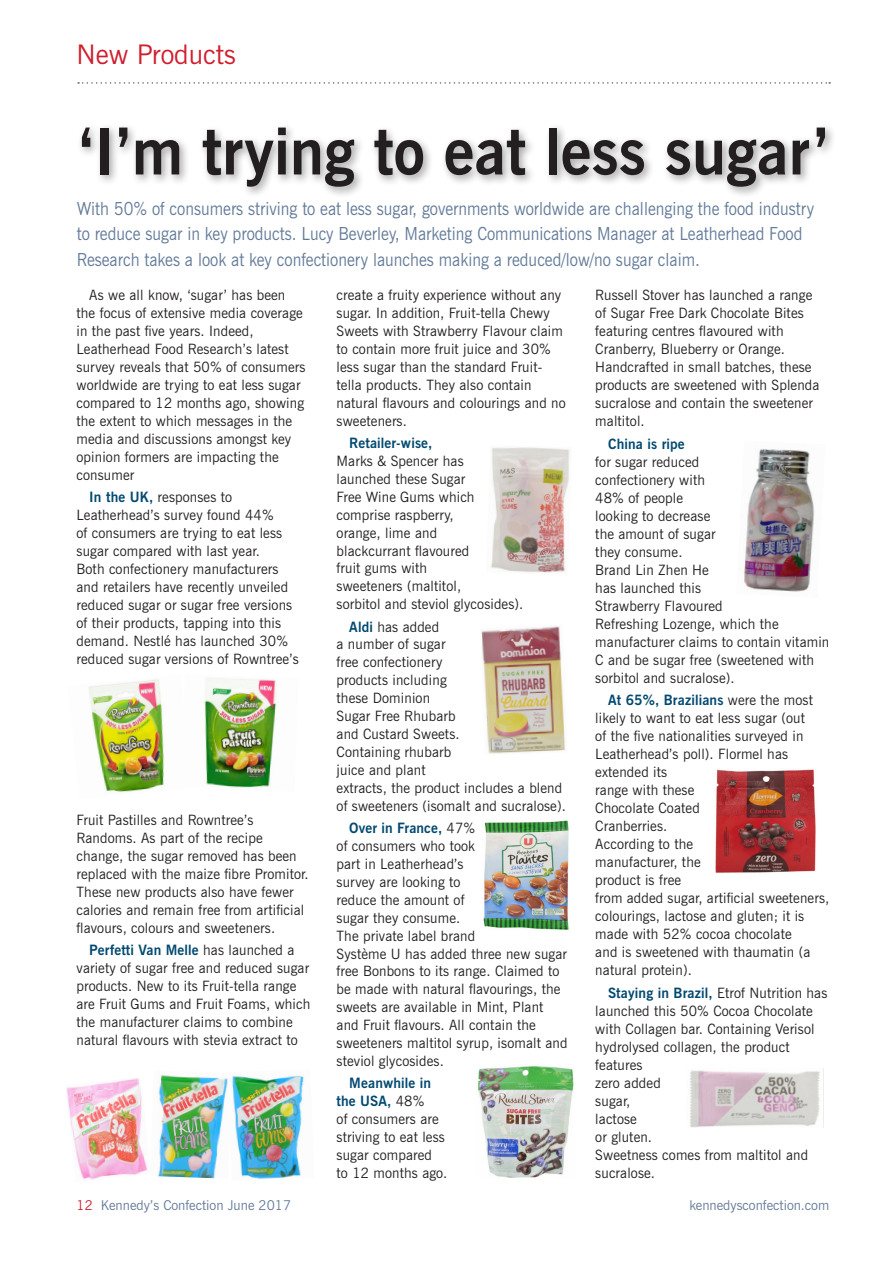
<style>
.page{position:relative;width:893px;height:1263px;background:#fff}
.page>*{position:absolute;margin:0;border:0;box-sizing:border-box;transform-origin:0 0}
.t1{font:700 64.5px "News Gothic BT";color:#231f20;scale:.96 1}
.t2{font:27px "News Gothic BT";color:#d01e2e}
.t3{font:18px/25.5px "News Gothic BT";color:#647b99;scale:.9 1}
.t4{font:14.25px/18px "News Gothic BT";letter-spacing:.01em;color:#231f20}
.t5{font:700 14.25px "News Gothic BT";letter-spacing:.01em;color:#024970}
.t6{font:13.5px "News Gothic BT";color:#647b99}
.s1{font-weight:700;color:#024970}
.s2{color:#d01e2e}
</style>
<div class="page">
<svg style="left:78px;top:82px;width:752px;height:2px"></svg>
<div style="left:77px;top:123px;width:759px;height:75px;background:#231f20;opacity:.4"></div>
<img style="left:204px;top:678px;width:73px;height:110px">
<img style="left:89px;top:679px;width:75px;height:113px">
<img style="left:158px;top:1075px;width:70px;height:104px">
<img style="left:66px;top:1078px;width:82px;height:102px">
<img style="left:231px;top:1075px;width:73px;height:104px">
<img style="left:491px;top:447px;width:79px;height:126px">
<img style="left:481px;top:626px;width:85px;height:128px">
<img style="left:483px;top:820px;width:86px;height:110px">
<img style="left:478px;top:1066px;width:96px;height:112px">
<img style="left:744px;top:448px;width:71px;height:144px">
<img style="left:715px;top:769px;width:101px;height:104px">
<img style="left:689px;top:1070px;width:131px;height:58px">
<h2 class="t2" style="left:77px;top:38px;width:161px">New Products</h2>
<h1 class="t1" style="left:78px;top:112px;width:784px">‘I’m trying to eat less sugar’</h1>
<p class="t3" style="left:77px;top:195px;width:821px">With 50% of consumers striving to eat less sugar, governments worldwide are challenging the food industry to reduce sugar in key products. Lucy Beverley, Marketing Communications Manager at Leatherhead Food<br>Research takes a look at key confectionery launches making a reduced/low/no sugar claim.</p>
<p class="t4" style="left:77px;top:286px;width:230px;text-indent:13px">As we all know, ‘sugar’ has been the focus of extensive media coverage in the past five years. Indeed,<br>Leatherhead Food Research’s latest survey reveals that 50% of consumers worldwide are trying to eat less sugar compared to 12 months ago, showing the extent to which messages in the media and discussions amongst key opinion formers are impacting the consumer</p>
<p class="t4" style="left:77px;top:488px;width:224px;text-indent:13px"><span class="s1">In the UK,</span> responses to Leatherhead’s survey found 44%<br>of consumers are trying to eat less sugar compared with last year.<br>Both confectionery manufacturers and retailers have recently unveiled reduced sugar or sugar free versions of their products, tapping into this demand. Nestlé has launched 30% reduced sugar versions of Rowntree’s</p>
<p class="t4" style="left:595px;top:286px;width:226px">Russell Stover has launched a range of Sugar Free Dark Chocolate Bites featuring centres flavoured with<br>Cranberry, Blueberry or Orange.<br>Handcrafted in small batches, these products are sweetened with Splenda sucralose and contain the sweetener maltitol.</p>
<p class="t5" style="left:608px;top:435px;width:78px">China is ripe</p>
<p class="t4" style="left:595px;top:452px;width:236px">for sugar reduced<br>confectionery with<br>48% of people<br>looking to decrease<br>the amount of sugar<br>they consume.<br>Brand Lin Zhen He<br>has launched this<br>Strawberry Flavoured<br>Refreshing Lozenge, which the manufacturer claims to contain vitamin<br>C and be sugar free (sweetened with sorbitol and sucralose).</p>
<p class="t4" style="left:595px;top:691px;width:236px;text-indent:13px"><span class="s1">At 65%, Brazilians</span> were the most likely to want to eat less sugar (out<br>of the five nationalities surveyed in<br>Leatherhead’s poll). Flormel has extended its<br>range with these<br>Chocolate Coated<br>Cranberries.<br>According to the<br>manufacturer, the<br>product is free<br>from added sugar, artificial sweeteners, colourings, lactose and gluten; it is made with 52% cocoa chocolate<br>and is sweetened with thaumatin (a natural protein).</p>
<p class="t4" style="left:595px;top:983px;width:234px;text-indent:13px"><span class="s1">Staying in Brazil,</span> Etrof Nutrition has launched this 50% Cocoa Chocolate with Collagen bar. Containing Verisol hydrolysed collagen, the product features<br>zero added<br>sugar,<br>lactose<br>or gluten.<br>Sweetness comes from maltitol and sucralose.</p>
<p class="t4" style="left:337px;top:286px;width:231px">create a fruity experience without any sugar. In addition, Fruit-tella Chewy Sweets with Strawberry Flavour claim to contain more fruit juice and 30% less sugar than the standard Fruit&shy;tella products. They also contain natural flavours and colourings and no sweeteners.</p>
<p class="t5" style="left:349px;top:434px;width:85px">Retailer-wise,</p>
<p class="t4" style="left:337px;top:452px;width:188px">Marks &amp; Spencer has<br>launched these Sugar<br>Free Wine Gums which comprise raspberry,<br>orange, lime and<br>blackcurrant flavoured<br>fruit gums with<br>sweeteners (maltitol,<br>sorbitol and steviol glycosides).</p>
<p class="t4" style="left:337px;top:617px;width:231px;text-indent:13px"><span class="s1">Aldi</span> has added<br>a number of sugar<br>free confectionery<br>products including<br>these Dominion<br>Sugar Free Rhubarb<br>and Custard Sweets.<br>Containing rhubarb<br>juice and plant<br>extracts, the product includes a blend of sweeteners (isomalt and sucralose).</p>
<p class="t4" style="left:337px;top:819px;width:232px;text-indent:13px"><span class="s1">Over in France,</span> 47%<br>of consumers who took<br>part in Leatherhead’s<br>survey are looking to<br>reduce the amount of<br>sugar they consume.<br>The private label brand<br>Système U has added three new sugar free Bonbons to its range. Claimed to be made with natural flavourings, the sweets are available in Mint, Plant and Fruit flavours. All contain the sweeteners maltitol syrup, isomalt and steviol glycosides.</p>
<p class="t4" style="left:337px;top:1074px;width:112px;text-indent:13px"><span class="s1">Meanwhile in the USA,</span> 48%<br>of consumers are striving to eat less sugar compared<br>to 12 months ago.</p>
<p class="t4" style="left:77px;top:811px;width:233px">Fruit Pastilles and Rowntree’s Randoms. As part of the recipe change, the sugar removed has been replaced with the maize fibre Promitor.<br>These new products also have fewer calories and remain free from artificial flavours, colours and sweeteners.</p>
<p class="t4" style="left:77px;top:941px;width:235px;text-indent:13px"><span class="s1">Perfetti Van Melle</span> has launched a variety of sugar free and reduced sugar products. New to its Fruit-tella range are Fruit Gums and Fruit Foams, which the manufacturer claims to combine natural flavours with stevia extract to</p>
<p class="t6" style="left:77px;top:1196px;width:216px"><span class="s2">12</span> Kennedy’s Confection June 2017</p>
<p class="t6" style="left:689px;top:1196px;width:141px">kennedysconfection.com</p>
</div>
